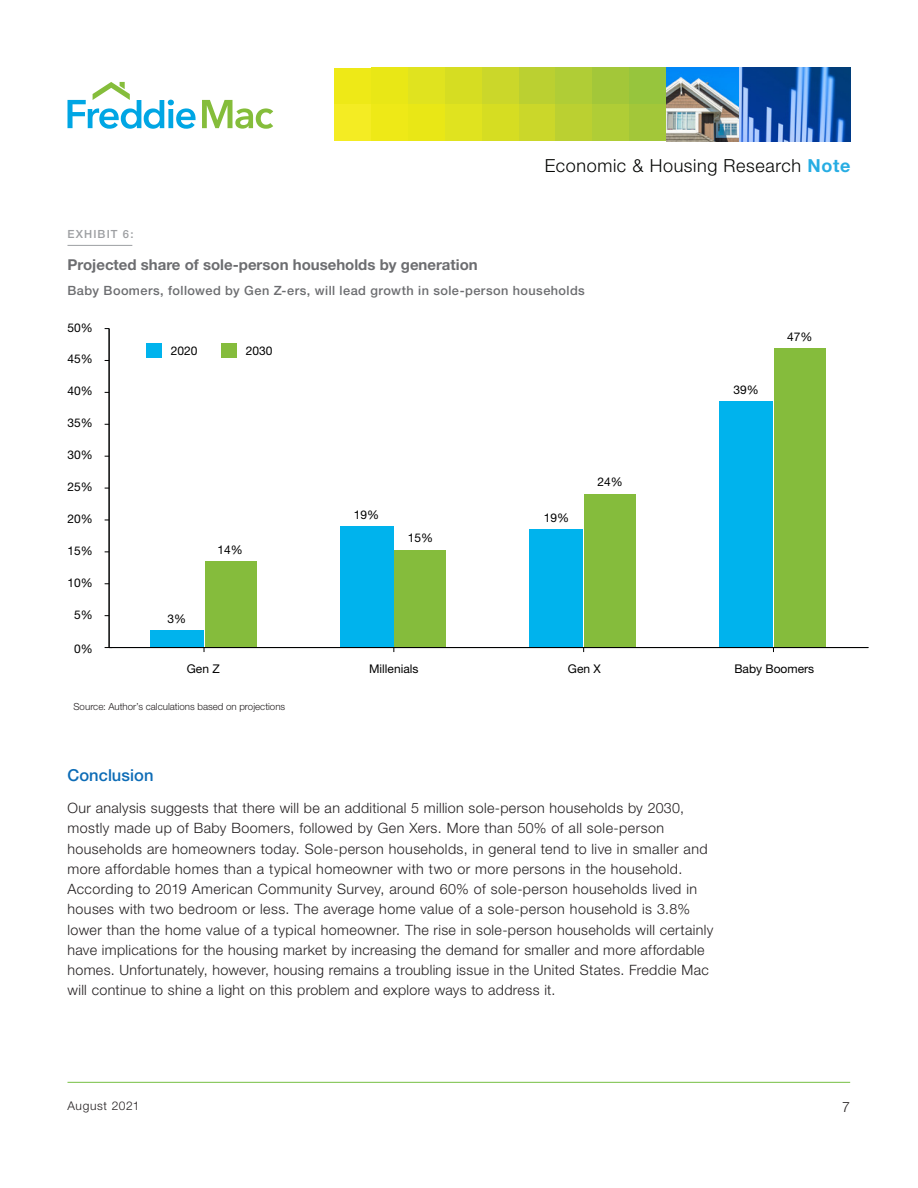
<style>
.page{position:relative;width:918px;height:1188px;background:#fff}
.page>*{position:absolute;margin:0;border:0;box-sizing:border-box;transform-origin:0 0}
.t1{font:300 18px "Helvetica Neue LT";letter-spacing:.035em;color:#040503}
._02_Head{font:500 16.5px "Helvetica Neue LT";letter-spacing:.005em;color:#0d6cb6}
.Exhibit_Second_Line{font:700 15px "Helvetica Neue LT";color:#6c6d70}
._00_Body{font:300 14.25px/20.2px "Helvetica Neue LT";letter-spacing:.025em;color:#231f20}
.Exhibit_Desc{font:500 12.75px "Helvetica Neue LT";letter-spacing:.035em;color:#6c6d70}
.t2{font:12px "Helvetica Neue LT";color:#000101}
.t3{font:300 12px "Helvetica Neue LT";letter-spacing:.05em;color:#231f20}
.Exhibit_Title{font:500 11.25px "Helvetica Neue LT";letter-spacing:.1em;color:#9d9fa2}
.Source{font:300 9.75px "Helvetica Neue LT";color:#231f20}
.s1{font-weight:700;color:#27ade3}
</style>
<div class="page">
<hr style="left:68px;top:1082px;width:782px;height:1px;background:#76c043">
<svg style="left:202px;top:100px;width:71px;height:29px"></svg>
<svg style="left:68px;top:82px;width:128px;height:47px"></svg>
<div style="left:371px;top:68px;width:37px;height:36px;background:#e9e716"></div>
<div style="left:371px;top:104px;width:37px;height:37px;background:#eee917"></div>
<div style="left:334px;top:68px;width:37px;height:36px;background:#eee917"></div>
<div style="left:334px;top:104px;width:37px;height:37px;background:#f4ec23"></div>
<div style="left:408px;top:68px;width:37px;height:36px;background:#e0e31f"></div>
<div style="left:408px;top:104px;width:37px;height:37px;background:#e9e716"></div>
<div style="left:445px;top:68px;width:37px;height:36px;background:#d6dd22"></div>
<div style="left:445px;top:104px;width:37px;height:37px;background:#e0e31f"></div>
<div style="left:482px;top:68px;width:37px;height:36px;background:#cbd72a"></div>
<div style="left:482px;top:104px;width:37px;height:37px;background:#d6dd22"></div>
<div style="left:519px;top:68px;width:37px;height:36px;background:#bbd031"></div>
<div style="left:519px;top:104px;width:37px;height:37px;background:#cbd72a"></div>
<div style="left:556px;top:68px;width:36px;height:36px;background:#b0cd36"></div>
<div style="left:556px;top:104px;width:36px;height:37px;background:#bbd031"></div>
<div style="left:592px;top:68px;width:37px;height:36px;background:#a3c739"></div>
<div style="left:592px;top:104px;width:37px;height:37px;background:#b0cd36"></div>
<div style="left:629px;top:68px;width:37px;height:36px;background:#97c53d"></div>
<div style="left:629px;top:104px;width:37px;height:37px;background:#a3c739"></div>
<img style="left:666px;top:68px;width:184px;height:73px">
<hr style="left:68px;top:245px;width:64px;height:1px;background:#9d9fa2">
<svg style="left:108px;top:328px;width:718px;height:319px"></svg>
<hr style="left:109px;top:329px;width:1px;height:319px;background:#000101">
<hr style="left:109px;top:647px;width:759px;height:1px;background:#000101">
<div style="left:146px;top:344px;width:16px;height:14px;background:#00b3ed"></div>
<div style="left:221px;top:344px;width:16px;height:14px;background:#85bc3c"></div>
<p class="t1" style="left:545px;top:154px;width:307px">Economic &amp; Housing Research <span class="s1">Note</span></p>
<p class="Exhibit_Title" style="left:68px;top:228px;width:67px">EXHIBIT 6:</p>
<p class="Exhibit_Second_Line" style="left:68px;top:255px;width:412px">Projected share of sole-person households by generation</p>
<p class="Exhibit_Desc" style="left:68px;top:282px;width:519px">Baby Boomers, followed by Gen Z-ers, will lead growth in sole-person households</p>
<p class="t2" style="left:68px;top:320px;width:27px">50%</p>
<p class="t2" style="left:68px;top:352px;width:27px">45%</p>
<p class="t2" style="left:68px;top:384px;width:27px">40%</p>
<p class="t2" style="left:68px;top:416px;width:27px">35%</p>
<p class="t2" style="left:68px;top:448px;width:27px">30%</p>
<p class="t2" style="left:68px;top:480px;width:27px">25%</p>
<p class="t2" style="left:68px;top:512px;width:27px">20%</p>
<p class="t2" style="left:68px;top:543px;width:27px">15%</p>
<p class="t2" style="left:68px;top:575px;width:27px">10%</p>
<p class="t2" style="left:74px;top:607px;width:20px">5%</p>
<p class="t2" style="left:74px;top:642px;width:20px">0%</p>
<p class="t2" style="left:171px;top:344px;width:28px">2020</p>
<p class="t2" style="left:246px;top:344px;width:28px">2030</p>
<p class="t2" style="left:167px;top:611px;width:20px">3%</p>
<p class="t2" style="left:217px;top:542px;width:27px">14%</p>
<p class="t2" style="left:354px;top:507px;width:27px">19%</p>
<p class="t2" style="left:544px;top:510px;width:27px">19%</p>
<p class="t2" style="left:408px;top:531px;width:27px">15%</p>
<p class="t2" style="left:597px;top:475px;width:27px">24%</p>
<p class="t2" style="left:734px;top:382px;width:27px">39%</p>
<p class="t2" style="left:787px;top:330px;width:27px">47%</p>
<p class="t2" style="left:187px;top:662px;width:34px">Gen Z</p>
<p class="t2" style="left:369px;top:662px;width:51px">Millenials</p>
<p class="t2" style="left:568px;top:662px;width:34px">Gen X</p>
<p class="t2" style="left:734px;top:662px;width:81px">Baby Boomers</p>
<p class="Source" style="left:74px;top:701px;width:213px">Source: Author’s calculations based on projections</p>
<p class="_02_Head" style="left:68px;top:765px;width:87px">Conclusion</p>
<p class="_00_Body" style="left:68px;top:798px;width:647px">Our analysis suggests that there will be an additional 5 million sole-person households by 2030, mostly made up of Baby Boomers, followed by Gen Xers. More than 50% of all sole-person households are homeowners today. Sole-person households, in general tend to live in smaller and more affordable homes than a typical homeowner with two or more persons in the household.<br>According to 2019 American Community Survey, around 60% of sole-person households lived in houses with two bedroom or less. The average home value of a sole-person household is 3.8% lower than the home value of a typical homeowner. The rise in sole-person households will certainly have implications for the housing market by increasing the demand for smaller and more affordable homes. Unfortunately, however, housing remains a troubling issue in the United States. Freddie Mac will continue to shine a light on this problem and explore ways to address it.</p>
<p class="t3" style="left:67px;top:1099px;width:74px">August 2021</p>
<p class="_00_Body" style="left:842px;top:1097px;width:9px">7</p>
</div>
